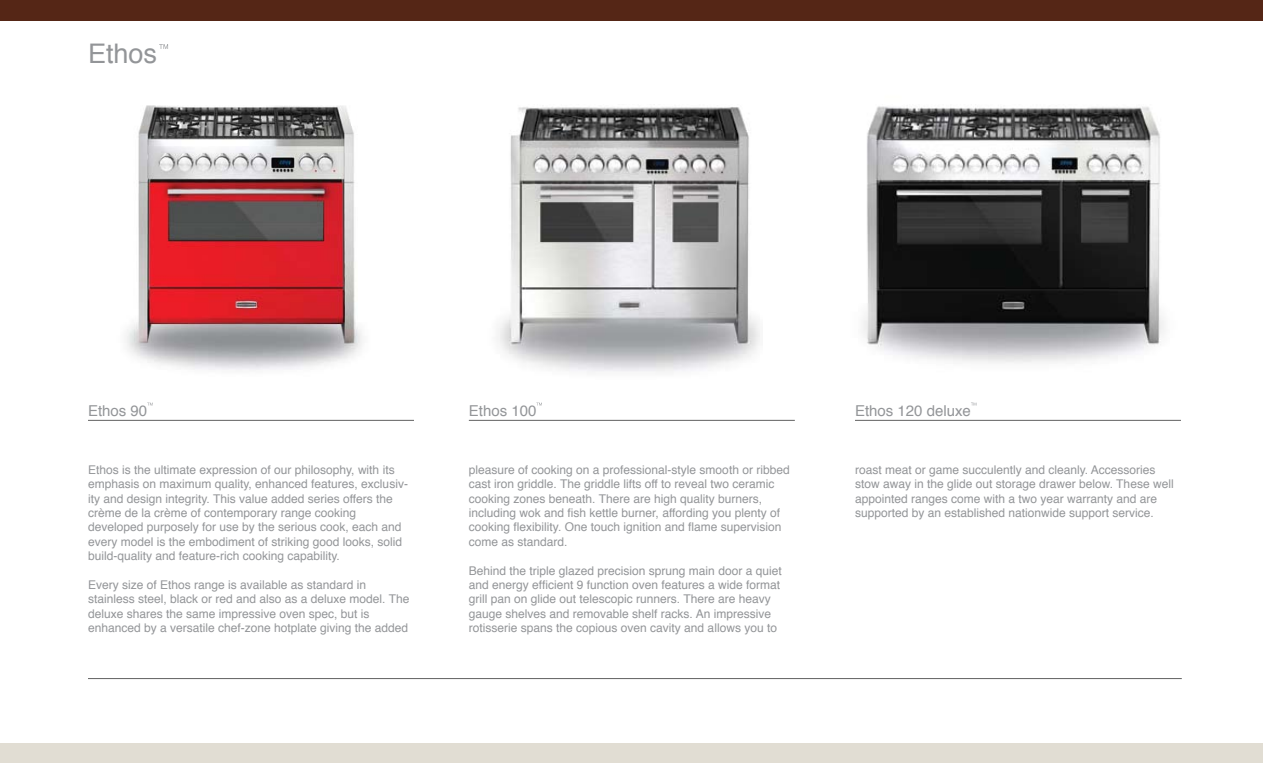
<style>
.page{position:relative;width:1263px;height:763px;background:#fff}
.page>*{position:absolute;margin:0;border:0;box-sizing:border-box;transform-origin:0 0}
.t1{font:27px "Helvetica";color:#939598}
.t2{font:15px "Helvetica";color:#939598}
.t3{font:12px/14.4px "Helvetica";color:#939598}
</style>
<div class="page">
<img style="left:126px;top:105px;width:236px;height:265px">
<svg style="left:159px;top:44px;width:9px;height:5px"></svg>
<div style="left:0;top:743px;width:1263px;height:20px;background:#e1ddd3"></div>
<div style="left:0;top:0;width:1263px;height:21px;background:#552616"></div>
<hr style="left:88px;top:420px;width:326px;height:1px;background:#616161">
<svg style="left:147px;top:402px;width:6px;height:3px"></svg>
<svg style="left:536px;top:402px;width:6px;height:3px"></svg>
<svg style="left:971px;top:402px;width:5px;height:3px"></svg>
<hr style="left:469px;top:420px;width:326px;height:1px;background:#616161">
<hr style="left:855px;top:420px;width:326px;height:1px;background:#616161">
<img style="left:497px;top:107px;width:263px;height:265px">
<hr style="left:88px;top:678px;width:1094px;height:1px;background:#616161">
<img style="left:863px;top:106px;width:301px;height:257px">
<h1 class="t1" style="left:88px;top:33px;width:71px">Ethos</h1>
<p class="t2" style="left:88px;top:399px;width:61px">Ethos 90</p>
<p class="t2" style="left:469px;top:399px;width:69px">Ethos 100</p>
<p class="t2" style="left:855px;top:399px;width:117px">Ethos 120 deluxe</p>
<p class="t3" style="left:88px;top:463px;width:321px">Ethos is the ultimate expression of our philosophy, with its emphasis on maximum quality, enhanced features, exclusiv&shy;ity and design integrity. This value added series offers the crème de la crème of contemporary range cooking developed purposely for use by the serious cook, each and every model is the embodiment of striking good looks, solid build-quality and feature-rich cooking capability.</p>
<p class="t3" style="left:88px;top:578px;width:323px">Every size of Ethos range is available as standard in stainless steel, black or red and also as a deluxe model. The deluxe shares the same impressive oven spec, but is enhanced by a versatile chef-zone hotplate giving the added</p>
<p class="t3" style="left:469px;top:463px;width:322px">pleasure of cooking on a professional-style smooth or ribbed cast iron griddle. The griddle lifts off to reveal two ceramic cooking zones beneath. There are high quality burners, including wok and fish kettle burner, affording you plenty of cooking flexibility. One touch ignition and flame supervision come as standard.</p>
<p class="t3" style="left:469px;top:563px;width:314px">Behind the triple glazed precision sprung main door a quiet and energy efficient 9 function oven features a wide format grill pan on glide out telescopic runners. There are heavy gauge shelves and removable shelf racks. An impressive rotisserie spans the copious oven cavity and allows you to</p>
<p class="t3" style="left:855px;top:463px;width:320px">roast meat or game succulently and cleanly. Accessories stow away in the glide out storage drawer below. These well appointed ranges come with a two year warranty and are supported by an established nationwide support service.</p>
</div>
